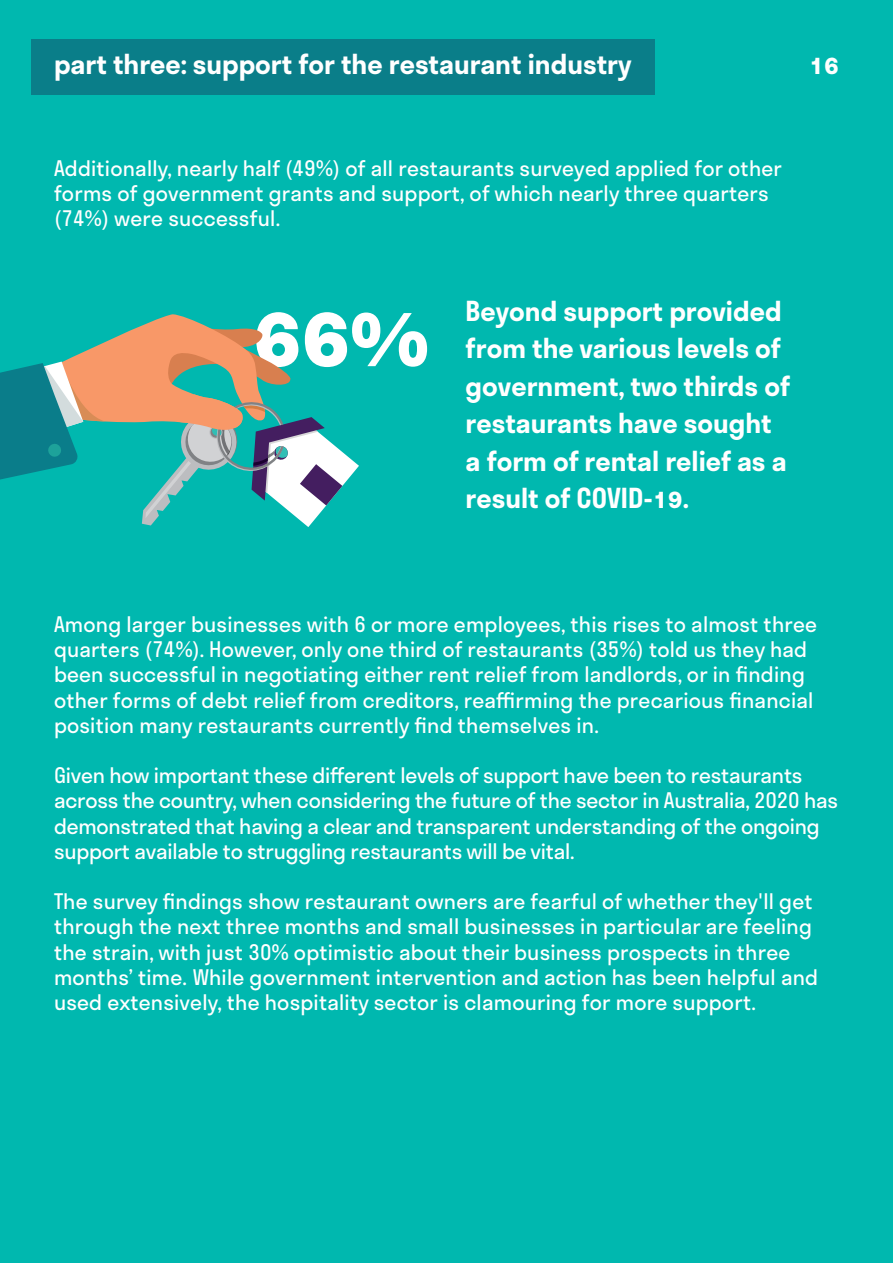
<style>
.page{position:relative;width:893px;height:1263px;background:#00b8af}
.page>*{position:absolute;margin:0;border:0;box-sizing:border-box;transform-origin:0 0}
.t1{font:700 88.5px "Stratos";color:#fff}
.t2{font:600 27px/37.5px "Stratos";color:#fff}
.t3{font:21px/25.2px "Stratos";letter-spacing:.01em;color:#fff}
.t4{font:21px/25.2px "Stratos";letter-spacing:-.01em;color:#fff}
</style>
<div class="page">
<div style="left:31px;top:40px;width:624px;height:55px;background:#0a7e89"></div>
<svg style="left:0;top:314px;width:359px;height:213px"></svg>
<p class="t2" style="left:54px;top:44px;width:579px">part three: support for the restaurant industry</p>
<p class="t2" style="left:809px;top:44px;width:31px">16</p>
<p class="t3" style="left:54px;top:155px;width:730px">Additionally, nearly half (49%) of all restaurants surveyed applied for other forms of government grants and support, of which nearly three quarters</p>
<p class="t3" style="left:54px;top:205px;width:228px">(74%) were successful.</p>
<p class="t1" style="left:253px;top:263px;width:177px">66%</p>
<p class="t2" style="left:466px;top:291px;width:326px">Beyond support provided from the various levels of government, two thirds of restaurants have sought a form of rental relief as a result of COVID-19.</p>
<p class="t3" style="left:54px;top:611px;width:765px">Among larger businesses with 6 or more employees, this rises to almost three quarters (74%). However, only one third of restaurants (35%) told us they had been successful in negotiating either rent relief from landlords, or in finding other forms of debt relief from creditors, reaffirming the precarious financial position many restaurants currently find themselves in.</p>
<p class="t4" style="left:54px;top:762px;width:786px">Given how important these different levels of support have been to restaurants across the country, when considering the future of the sector in Australia, 2020 has demonstrated that having a clear and transparent understanding of the ongoing support available to struggling restaurants will be vital.</p>
<p class="t3" style="left:54px;top:888px;width:766px">The survey findings show restaurant owners are fearful of whether they'll get through the next three months and small businesses in particular are feeling the strain, with just 30% optimistic about their business prospects in three months’ time. While government intervention and action has been helpful and used extensively, the hospitality sector is clamouring for more support.</p>
</div>
